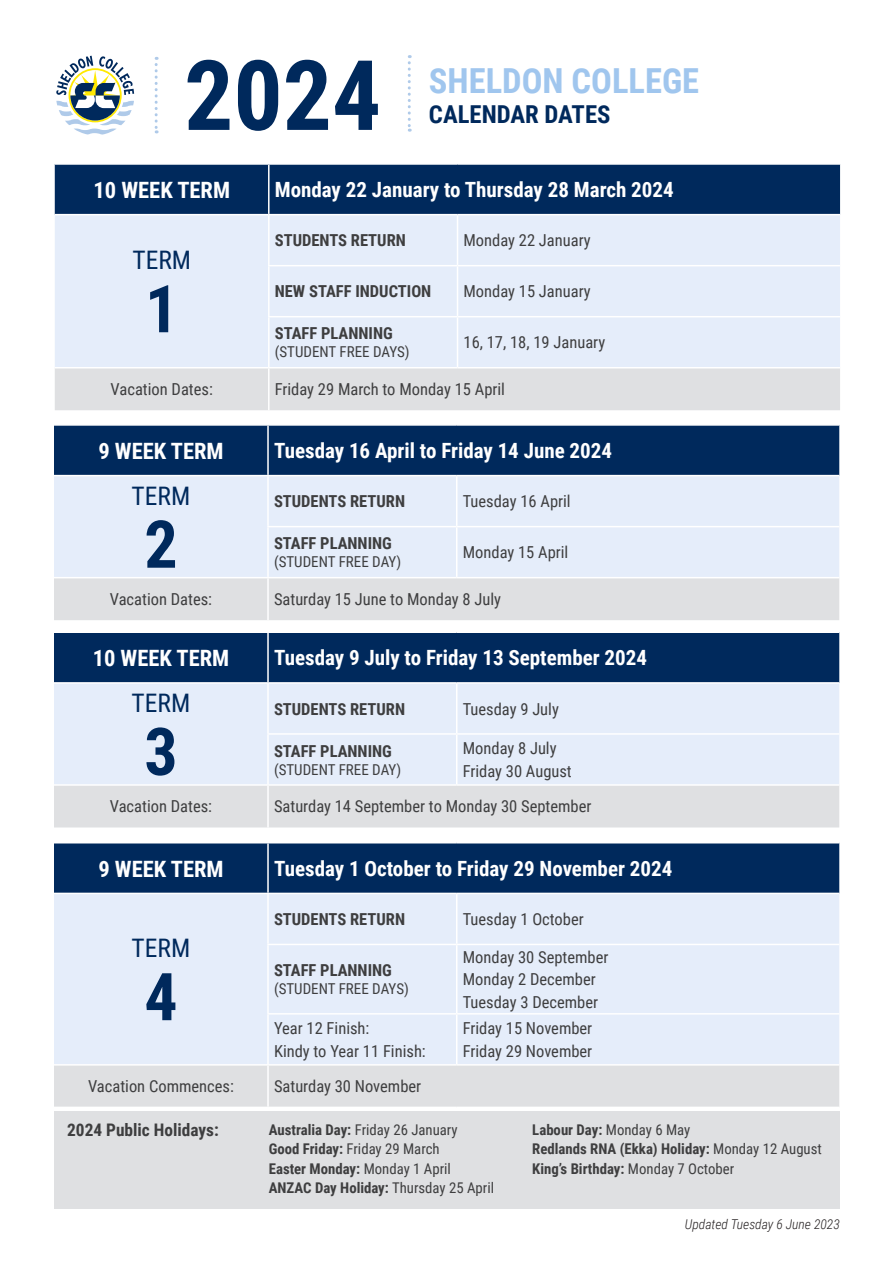
<style>
.page{position:relative;width:893px;height:1263px;background:#fff}
.page>*{position:absolute;margin:0;border:0;box-sizing:border-box;transform-origin:0 0}
.t1{font:700 97.35px "Roboto Condensed";color:#00295c}
.t2{font:700 66px "Roboto Condensed";color:#00295c}
.t3{font:700 34.5px "Roboto Condensed";color:#a0c6ee}
.t4{font:25.5px "Roboto Condensed";color:#00295c}
.t5{font:700 24.75px "Roboto Condensed";color:#00295c}
.t6{font:700 22.5px "Roboto Condensed";color:#fff}
.t7{font:700 21px "Roboto Condensed";color:#fff}
.t8{font:700 17.4px "Roboto Condensed";color:#3e3e3f}
.t9{font:16.5px/22.5px "Roboto Condensed";color:#3e3e3f}
.t10{font:700 16.5px "Roboto Condensed";color:#3e3e3f}
.t11{font:15px "Roboto Condensed";color:#3e3e3f}
.t12{font:700 14.85px "Roboto Condensed";color:#3e3e3f}
.t13{font:14.85px "Roboto Condensed";color:#3e3e3f}
.t14{font:italic 300 13.5px "Roboto Condensed";color:#231f20}
.s1{font-weight:700}
.s2{font-weight:400}
</style>
<div class="page">
<div style="left:55px;top:165px;width:785px;height:49px;background:#00295c"></div>
<div style="left:55px;top:215px;width:785px;height:152px;background:#e5edfa"></div>
<div style="left:55px;top:368px;width:785px;height:42px;background:#dfe0e2"></div>
<hr style="left:457px;top:215px;width:1px;height:50px;background:#fff">
<hr style="left:268px;top:265px;width:189px;height:1px;background:#fff">
<hr style="left:457px;top:265px;width:383px;height:1px;background:#fff">
<hr style="left:457px;top:266px;width:1px;height:50px;background:#fff">
<hr style="left:268px;top:316px;width:189px;height:1px;background:#fff">
<hr style="left:457px;top:316px;width:383px;height:1px;background:#fff">
<hr style="left:457px;top:317px;width:1px;height:50px;background:#fff">
<hr style="left:268px;top:215px;width:2px;height:50px;background:#fff">
<hr style="left:268px;top:266px;width:2px;height:50px;background:#fff">
<hr style="left:268px;top:317px;width:2px;height:50px;background:#fff">
<hr style="left:268px;top:368px;width:2px;height:42px;background:#fff">
<hr style="left:268px;top:165px;width:2px;height:49px;background:#fff">
<div style="left:54px;top:1111px;width:786px;height:98px;background:#dfe0e2"></div>
<svg style="left:155px;top:57px;width:3px;height:76px"></svg>
<svg style="left:56px;top:56px;width:78px;height:79px"></svg>
<svg style="left:408px;top:55px;width:3px;height:77px"></svg>
<div style="left:54px;top:426px;width:785px;height:49px;background:#00295c"></div>
<div style="left:54px;top:476px;width:785px;height:101px;background:#e5edfa"></div>
<div style="left:54px;top:578px;width:785px;height:42px;background:#dfe0e2"></div>
<hr style="left:267px;top:426px;width:2px;height:49px;background:#fff">
<hr style="left:267px;top:476px;width:2px;height:50px;background:#fff">
<hr style="left:456px;top:476px;width:1px;height:50px;background:#fff">
<hr style="left:267px;top:526px;width:190px;height:1px;background:#fff">
<hr style="left:267px;top:527px;width:2px;height:50px;background:#fff">
<hr style="left:457px;top:526px;width:382px;height:1px;background:#fff">
<hr style="left:456px;top:527px;width:1px;height:50px;background:#fff">
<hr style="left:267px;top:578px;width:2px;height:42px;background:#fff">
<div style="left:54px;top:633px;width:785px;height:49px;background:#00295c"></div>
<div style="left:54px;top:684px;width:785px;height:100px;background:#e5edfa"></div>
<div style="left:54px;top:786px;width:785px;height:41px;background:#dfe0e2"></div>
<hr style="left:267px;top:633px;width:2px;height:49px;background:#fff">
<hr style="left:267px;top:684px;width:2px;height:49px;background:#fff">
<hr style="left:456px;top:684px;width:1px;height:49px;background:#fff">
<hr style="left:267px;top:733px;width:190px;height:2px;background:#fff">
<hr style="left:267px;top:735px;width:2px;height:49px;background:#fff">
<hr style="left:457px;top:733px;width:382px;height:2px;background:#fff">
<hr style="left:456px;top:735px;width:1px;height:49px;background:#fff">
<hr style="left:267px;top:786px;width:2px;height:41px;background:#fff">
<div style="left:54px;top:843px;width:785px;height:50px;background:#00295c"></div>
<div style="left:54px;top:894px;width:785px;height:170px;background:#e5edfa"></div>
<div style="left:54px;top:1065px;width:785px;height:41px;background:#dfe0e2"></div>
<hr style="left:267px;top:843px;width:2px;height:50px;background:#fff">
<hr style="left:267px;top:894px;width:2px;height:50px;background:#fff">
<hr style="left:456px;top:894px;width:1px;height:50px;background:#fff">
<hr style="left:267px;top:944px;width:190px;height:1px;background:#fff">
<hr style="left:267px;top:945px;width:2px;height:68px;background:#fff">
<hr style="left:457px;top:944px;width:382px;height:1px;background:#fff">
<hr style="left:456px;top:945px;width:1px;height:68px;background:#fff">
<hr style="left:267px;top:1013px;width:190px;height:1px;background:#fff">
<hr style="left:267px;top:1014px;width:2px;height:50px;background:#fff">
<hr style="left:457px;top:1013px;width:382px;height:1px;background:#fff">
<hr style="left:456px;top:1014px;width:1px;height:50px;background:#fff">
<hr style="left:267px;top:1065px;width:2px;height:41px;background:#fff">
<p class="t1" style="left:184px;top:27px;width:199px">2024</p>
<p class="t3" style="left:429px;top:57px;width:272px">SHELDON COLLEGE</p>
<p class="t5" style="left:429px;top:97px;width:183px">CALENDAR DATES</p>
<p class="t6" style="left:93px;top:174px;width:138px">10 WEEK TERM</p>
<p class="t7" style="left:275px;top:175px;width:400px">Monday 22 January to Thursday 28 March 2024</p>
<p class="t4" style="left:132px;top:242px;width:60px">TERM</p>
<p class="t2" style="left:145px;top:263px;width:35px">1</p>
<p class="t10" style="left:275px;top:229px;width:133px">STUDENTS RETURN</p>
<p class="t9" style="left:463px;top:229px;width:129px">Monday 22 January</p>
<p class="t10" style="left:275px;top:280px;width:158px">NEW STAFF INDUCTION</p>
<p class="t9" style="left:463px;top:280px;width:129px">Monday 15 January</p>
<p class="t10" style="left:275px;top:322px;width:119px">STAFF PLANNING</p>
<p class="t11" style="left:275px;top:342px;width:136px">(STUDENT FREE DAYS)</p>
<p class="t9" style="left:463px;top:331px;width:143px">16, 17, 18, 19 January</p>
<p class="t9" style="left:111px;top:377px;width:104px">Vacation Dates:</p>
<p class="t9" style="left:275px;top:377px;width:232px">Friday 29 March to Monday 15 April</p>
<p class="t6" style="left:98px;top:435px;width:127px">9 WEEK TERM</p>
<p class="t7" style="left:274px;top:436px;width:340px">Tuesday 16 April to Friday 14 June 2024</p>
<p class="t4" style="left:132px;top:478px;width:60px">TERM</p>
<p class="t2" style="left:144px;top:498px;width:35px">2</p>
<p class="t10" style="left:274px;top:490px;width:133px">STUDENTS RETURN</p>
<p class="t9" style="left:463px;top:490px;width:109px">Tuesday 16 April</p>
<p class="t10" style="left:274px;top:532px;width:119px">STAFF PLANNING</p>
<p class="t11" style="left:274px;top:551px;width:129px">(STUDENT FREE DAY)</p>
<p class="t9" style="left:463px;top:541px;width:107px">Monday 15 April</p>
<p class="t9" style="left:110px;top:587px;width:104px">Vacation Dates:</p>
<p class="t9" style="left:274px;top:587px;width:228px">Saturday 15 June to Monday 8 July</p>
<p class="t6" style="left:93px;top:642px;width:138px">10 WEEK TERM</p>
<p class="t7" style="left:274px;top:643px;width:375px">Tuesday 9 July to Friday 13 September 2024</p>
<p class="t4" style="left:132px;top:685px;width:60px">TERM</p>
<p class="t2" style="left:144px;top:705px;width:35px">3</p>
<p class="t10" style="left:274px;top:697px;width:133px">STUDENTS RETURN</p>
<p class="t9" style="left:463px;top:697px;width:98px">Tuesday 9 July</p>
<p class="t10" style="left:274px;top:739px;width:119px">STAFF PLANNING</p>
<p class="t11" style="left:274px;top:759px;width:129px">(STUDENT FREE DAY)</p>
<p class="t9" style="left:463px;top:737px;width:95px">Monday 8 July</p>
<p class="t9" style="left:463px;top:759px;width:111px">Friday 30 August</p>
<p class="t9" style="left:110px;top:795px;width:104px">Vacation Dates:</p>
<p class="t9" style="left:274px;top:795px;width:319px">Saturday 14 September to Monday 30 September</p>
<p class="t6" style="left:98px;top:853px;width:127px">9 WEEK TERM</p>
<p class="t7" style="left:274px;top:854px;width:400px">Tuesday 1 October to Friday 29 November 2024</p>
<p class="t4" style="left:132px;top:930px;width:60px">TERM</p>
<p class="t2" style="left:144px;top:950px;width:35px">4</p>
<p class="t10" style="left:274px;top:908px;width:133px">STUDENTS RETURN</p>
<p class="t9" style="left:463px;top:907px;width:122px">Tuesday 1 October</p>
<p class="t10" style="left:274px;top:959px;width:119px">STAFF PLANNING</p>
<p class="t11" style="left:274px;top:978px;width:136px">(STUDENT FREE DAYS)</p>
<p class="t9" style="left:463px;top:945px;width:147px">Monday 30 September</p>
<p class="t9" style="left:463px;top:967px;width:135px">Monday 2 December</p>
<p class="t9" style="left:463px;top:990px;width:137px">Tuesday 3 December</p>
<p class="t9" style="left:274px;top:1016px;width:153px">Year 12 Finish:<br>Kindy to Year 11 Finish:</p>
<p class="t9" style="left:463px;top:1016px;width:131px">Friday 15 November<br>Friday 29 November</p>
<p class="t9" style="left:88px;top:1074px;width:147px">Vacation Commences:</p>
<p class="t9" style="left:274px;top:1074px;width:149px">Saturday 30 November</p>
<p class="t8" style="left:67px;top:1117px;width:153px">2024 Public Holidays:</p>
<p class="t13" style="left:269px;top:1119px;width:190px"><span class="s1">Australia Day:</span> Friday 26 January</p>
<p class="t13" style="left:269px;top:1139px;width:172px"><span class="s1">Good Friday:</span> Friday 29 March</p>
<p class="t12" style="left:269px;top:1158px;width:184px">Easter Monday: <span class="s2">Monday 1 April</span></p>
<p class="t12" style="left:269px;top:1178px;width:227px">ANZAC Day Holiday: <span class="s2">Thursday 25 April</span></p>
<p class="t12" style="left:532px;top:1119px;width:160px">Labour Day: <span class="s2">Monday 6 May</span></p>
<p class="t12" style="left:532px;top:1139px;width:291px">Redlands RNA (Ekka) Holiday: <span class="s2">Monday 12 August</span></p>
<p class="t12" style="left:532px;top:1158px;width:203px">King’s Birthday: <span class="s2">Monday 7 October</span></p>
<p class="t14" style="left:685px;top:1215px;width:156px">Updated Tuesday 6 June 2023</p>
</div>
